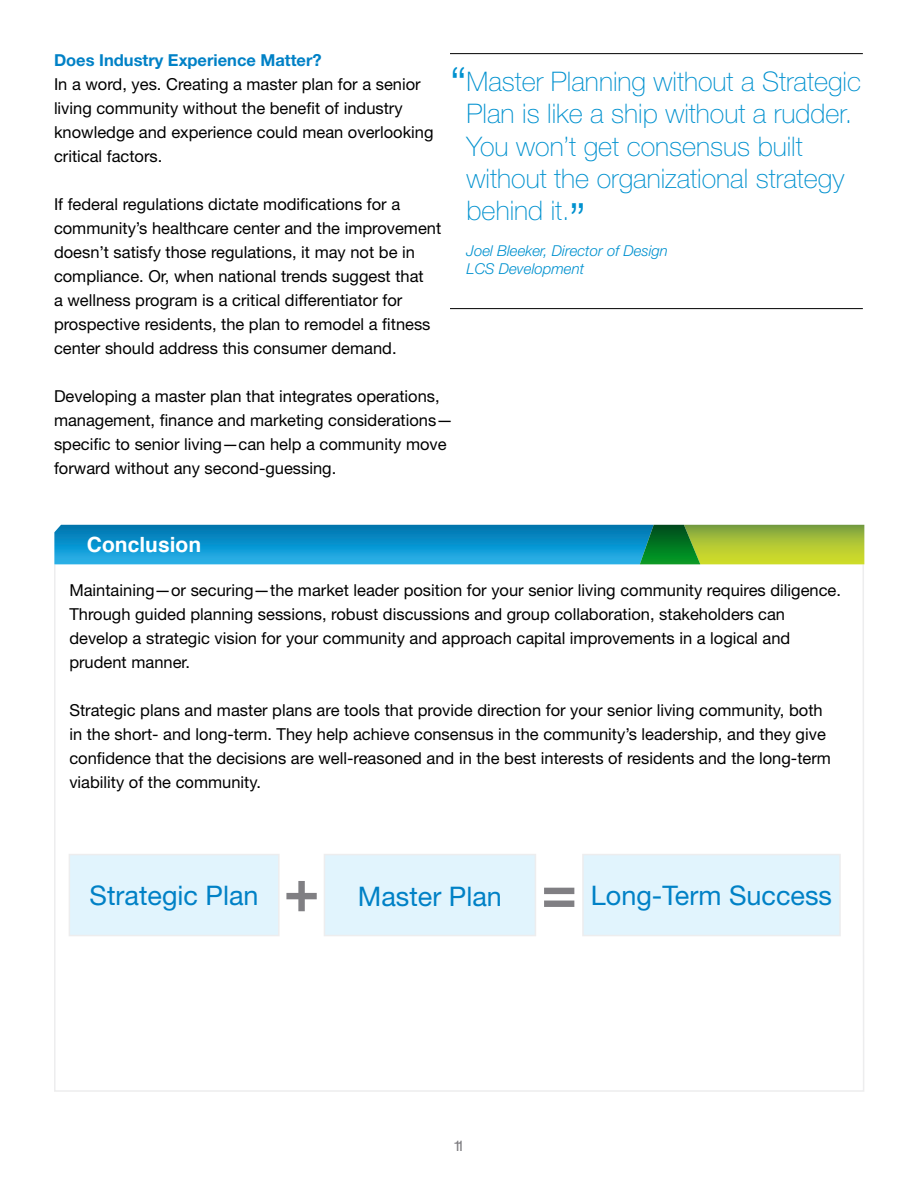
<style>
.page{position:relative;width:918px;height:1188px;background:#fff}
.page>*{position:absolute;margin:0;border:0;box-sizing:border-box;transform-origin:0 0}
.t1{font:700 60px "Helvetica Neue LT Std";color:#807f83}
.t2{font:300 45px "Helvetica Neue LT Std";color:#0091cf}
.t3{font:100 27px/32.4px "Helvetica Neue LT Std";color:#0091cf}
.t4{font:27px "Helvetica Neue LT Std";color:#0081c6}
.t5{font:700 21px "Helvetica";color:#fff}
.t6{font:16.5px/24px "Helvetica Neue LT Std";color:#000}
.t7{font:700 16.5px "Helvetica Neue LT Std";color:#0081c6}
.t8{font:italic 300 15px/18px "Helvetica Neue LT Std";color:#0091cf}
.t9{font:15px "Helvetica";color:#807f83}
</style>
<div class="page">
<div style="left:582px;top:854px;width:259px;height:82px;background:#e1f4fd;border:2px solid #ededee"></div>
<svg style="left:700px;top:525px;width:164px;height:39px;background:#acc334"></svg>
<svg style="left:54px;top:525px;width:586px;height:39px;background:#0f93cd"></svg>
<img style="left:640px;top:525px;width:60px;height:39px">
<div style="left:69px;top:854px;width:211px;height:82px;background:#e1f4fd;border:2px solid #ededee"></div>
<div style="left:324px;top:854px;width:212px;height:82px;background:#e1f4fd;border:2px solid #ededee"></div>
<hr style="left:450px;top:53px;width:413px;height:1px;background:#000">
<hr style="left:450px;top:308px;width:413px;height:1px;background:#000">
<p class="t7" style="left:54px;top:50px;width:269px">Does Industry Experience Matter?</p>
<p class="t6" style="left:54px;top:72px;width:381px">In a word, yes. Creating a master plan for a senior living community without the benefit of industry knowledge and experience could mean overlooking critical factors.</p>
<p class="t6" style="left:54px;top:192px;width:389px">If federal regulations dictate modifications for a community’s healthcare center and the improvement doesn’t satisfy those regulations, it may not be in compliance. Or, when national trends suggest that<br>a wellness program is a critical differentiator for prospective residents, the plan to remodel a fitness center should address this consumer demand.</p>
<p class="t6" style="left:54px;top:384px;width:400px">Developing a master plan that integrates operations, management, finance and marketing considerations— specific to senior living—can help a community move forward without any second-guessing.</p>
<h2 class="t2" style="left:450px;top:56px;width:18px">“</h2>
<h3 class="t3" style="left:467px;top:65px;width:396px">Master Planning without a Strategic<br>Plan is like a ship without a rudder.<br>You won’t get consensus built without the organizational strategy behind it.</h3>
<p class="t8" style="left:467px;top:242px;width:203px">Joel Bleeker, Director of Design<br>LCS Development</p>
<h2 class="t2" style="left:586px;top:225px;width:18px;rotate:-180deg">“</h2>
<p class="t5" style="left:87px;top:528px;width:116px">Conclusion</p>
<p class="t6" style="left:69px;top:577px;width:773px">Maintaining—or securing—the market leader position for your senior living community requires diligence.<br>Through guided planning sessions, robust discussions and group collaboration, stakeholders can develop a strategic vision for your community and approach capital improvements in a logical and prudent manner.</p>
<p class="t6" style="left:69px;top:697px;width:763px">Strategic plans and master plans are tools that provide direction for your senior living community, both in the short- and long-term. They help achieve consensus in the community’s leadership, and they give confidence that the decisions are well-reasoned and in the best interests of residents and the long-term viability of the community.</p>
<h3 class="t4" style="left:90px;top:880px;width:170px">Strategic Plan</h3>
<h1 class="t1" style="left:284px;top:853px;width:37px">+</h1>
<h3 class="t4" style="left:358px;top:880px;width:146px">Master Plan</h3>
<h1 class="t1" style="left:541px;top:854px;width:37px">=</h1>
<h3 class="t4" style="left:591px;top:879px;width:243px">Long-Term Success</h3>
<p class="t9" style="left:453px;top:1134px;width:13px">11</p>
</div>
